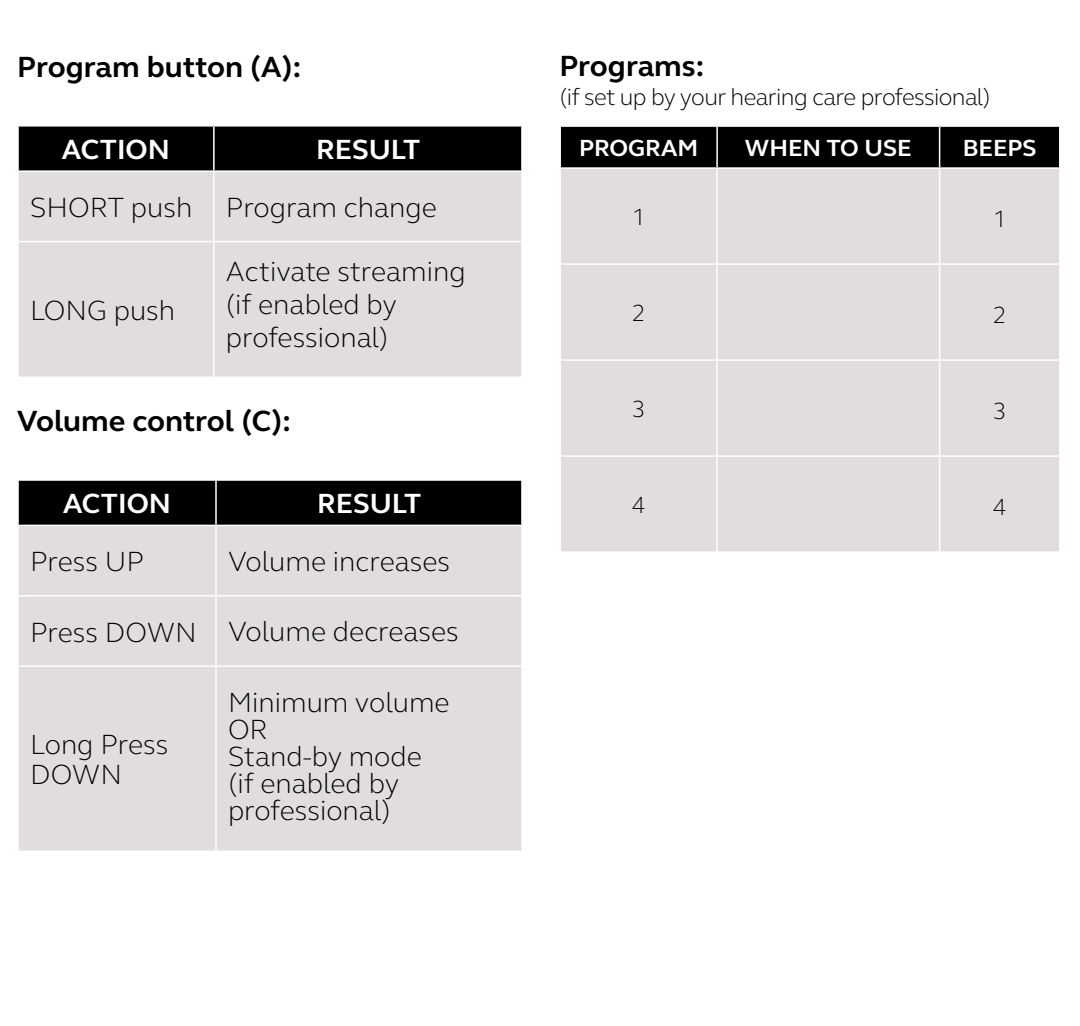
<style>
.page{position:relative;width:1080px;height:1026px;background:#fff}
.page>*{position:absolute;margin:0;border:0;box-sizing:border-box;transform-origin:0 0}
.t1{font:700 30px "GN Elliot";color:#000}
.t2{font:300 28.5px/27px "GN Elliot";color:#000}
.t3{font:700 28.5px "GN Elliot";color:#fff}
.t4{font:300 24px "GN Elliot";letter-spacing:-.025em;color:#000}
.t5{font:700 24px "GN Elliot";color:#fff}
</style>
<div class="page">
<div style="left:19px;top:127px;width:502px;height:43px;background:#000"></div>
<div style="left:19px;top:172px;width:502px;height:204px;background:#e0dddc"></div>
<hr style="left:17px;top:241px;width:197px;height:1px;background:#fff">
<hr style="left:214px;top:241px;width:309px;height:1px;background:#fff">
<hr style="left:213px;top:127px;width:2px;height:43px;background:#fff">
<hr style="left:213px;top:172px;width:2px;height:69px;background:#fff">
<hr style="left:213px;top:242px;width:2px;height:134px;background:#fff">
<div style="left:19px;top:481px;width:502px;height:44px;background:#000"></div>
<div style="left:19px;top:526px;width:502px;height:324px;background:#e0dddc"></div>
<hr style="left:17px;top:595px;width:199px;height:2px;background:#fff">
<hr style="left:216px;top:595px;width:307px;height:2px;background:#fff">
<hr style="left:17px;top:665px;width:199px;height:2px;background:#fff">
<hr style="left:216px;top:665px;width:307px;height:2px;background:#fff">
<hr style="left:215px;top:481px;width:2px;height:44px;background:#fff">
<hr style="left:215px;top:526px;width:2px;height:69px;background:#fff">
<hr style="left:215px;top:597px;width:2px;height:68px;background:#fff">
<hr style="left:215px;top:667px;width:2px;height:183px;background:#fff">
<div style="left:561px;top:127px;width:498px;height:40px;background:#000"></div>
<div style="left:561px;top:169px;width:498px;height:382px;background:#e0dddc"></div>
<hr style="left:559px;top:263px;width:158px;height:2px;background:#fff">
<hr style="left:559px;top:359px;width:158px;height:2px;background:#fff">
<hr style="left:559px;top:455px;width:158px;height:2px;background:#fff">
<hr style="left:716px;top:457px;width:2px;height:94px;background:#fff">
<hr style="left:716px;top:361px;width:2px;height:94px;background:#fff">
<hr style="left:717px;top:455px;width:223px;height:2px;background:#fff">
<hr style="left:716px;top:265px;width:2px;height:94px;background:#fff">
<hr style="left:717px;top:359px;width:223px;height:2px;background:#fff">
<hr style="left:716px;top:169px;width:2px;height:94px;background:#fff">
<hr style="left:717px;top:263px;width:223px;height:2px;background:#fff">
<hr style="left:716px;top:127px;width:2px;height:40px;background:#fff">
<hr style="left:939px;top:127px;width:1px;height:40px;background:#fff">
<hr style="left:939px;top:169px;width:1px;height:94px;background:#fff">
<hr style="left:940px;top:263px;width:121px;height:2px;background:#fff">
<hr style="left:939px;top:265px;width:1px;height:94px;background:#fff">
<hr style="left:940px;top:359px;width:121px;height:2px;background:#fff">
<hr style="left:939px;top:361px;width:1px;height:94px;background:#fff">
<hr style="left:940px;top:455px;width:121px;height:2px;background:#fff">
<hr style="left:939px;top:457px;width:1px;height:94px;background:#fff">
<p class="t1" style="left:17px;top:47px;width:285px">Program button (A):</p>
<p class="t3" style="left:62px;top:130px;width:109px">ACTION</p>
<p class="t3" style="left:316px;top:130px;width:106px">RESULT</p>
<p class="t2" style="left:30px;top:193px;width:408px">SHORT push Program change</p>
<p class="t2" style="left:30px;top:296px;width:147px">LONG push</p>
<p class="t2" style="left:226px;top:254px;width:241px;line-height:33px">Activate streaming (if enabled by professional)</p>
<p class="t1" style="left:17px;top:401px;width:275px">Volume control (C):</p>
<p class="t3" style="left:63px;top:485px;width:109px">ACTION</p>
<p class="t3" style="left:317px;top:485px;width:106px">RESULT</p>
<p class="t2" style="left:30px;top:547px;width:115px">Press UP</p>
<p class="t2" style="left:228px;top:547px;width:224px">Volume increases</p>
<p class="t2" style="left:30px;top:617px;width:430px">Press DOWN Volume decreases</p>
<p class="t2" style="left:30px;top:729px;width:140px;line-height:30px">Long Press<br>DOWN</p>
<p class="t2" style="left:228px;top:688px;width:223px">Minimum volume<br>OR<br>Stand-by mode (if enabled by professional)</p>
<p class="t1" style="left:559px;top:46px;width:146px">Programs:</p>
<p class="t4" style="left:559px;top:81px;width:433px">(if set up by your hearing care professional)</p>
<p class="t5" style="left:579px;top:132px;width:121px">PROGRAM</p>
<p class="t5" style="left:745px;top:132px;width:168px">WHEN TO USE</p>
<p class="t5" style="left:963px;top:132px;width:75px">BEEPS</p>
<p class="t4" style="left:632px;top:201px;width:15px">1</p>
<p class="t4" style="left:993px;top:203px;width:15px">1</p>
<p class="t4" style="left:632px;top:297px;width:15px">2</p>
<p class="t4" style="left:993px;top:299px;width:15px">2</p>
<p class="t4" style="left:632px;top:393px;width:15px">3</p>
<p class="t4" style="left:993px;top:395px;width:15px">3</p>
<p class="t4" style="left:632px;top:489px;width:15px">4</p>
<p class="t4" style="left:993px;top:491px;width:15px">4</p>
</div>
